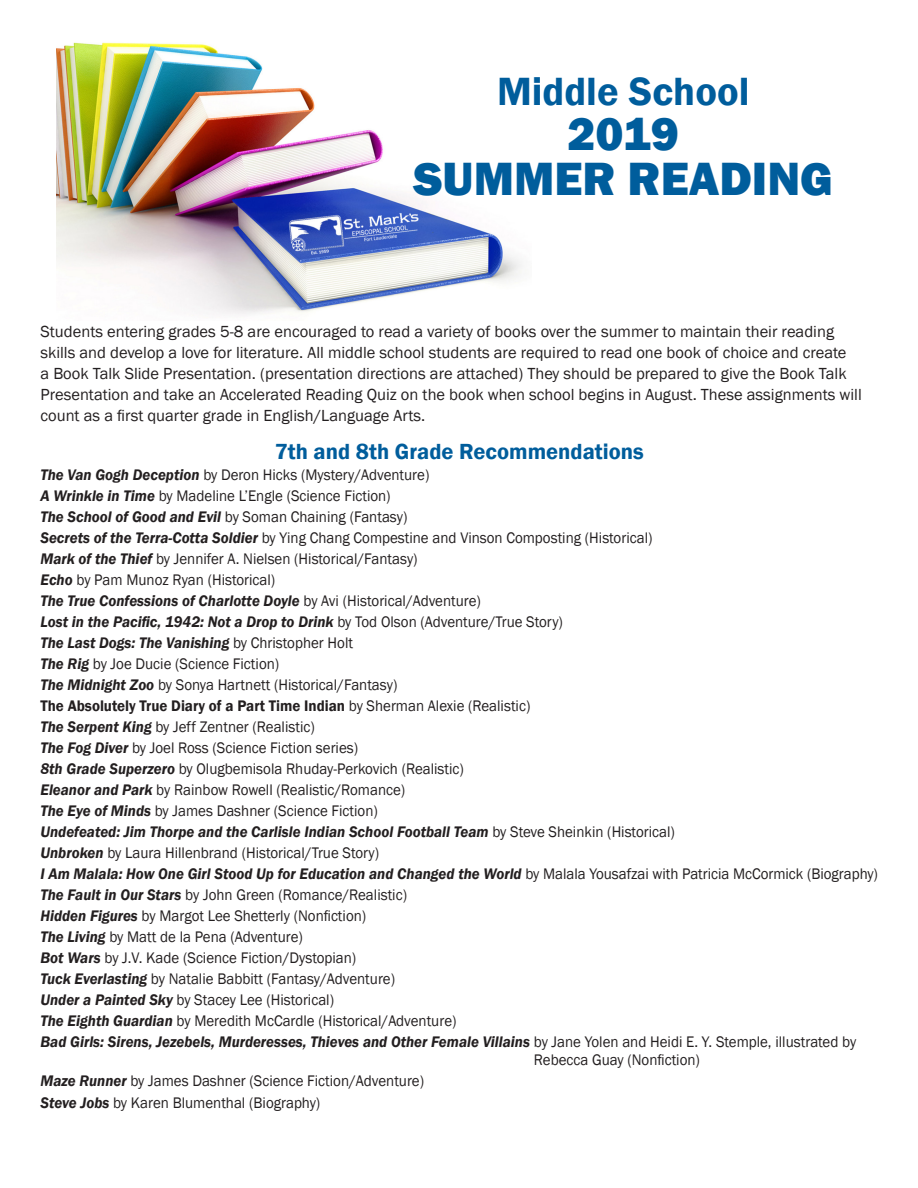
<style>
.page{position:relative;width:918px;height:1188px;background:#fff}
.page>*{position:absolute;margin:0;border:0;box-sizing:border-box;transform-origin:0 0}
.t1{font:800 48px "Franklin Gothic";color:#005d9c}
.t2{font:600 40.5px "Franklin Gothic";color:#005d9c}
.t3{font:600 22.5px "Franklin Gothic";color:#005d9c}
.t4{font:16.5px/21px "Franklin Gothic";color:#231f20}
.t5{font:15.75px "Franklin Gothic";color:#231f20;scale:.95 1}
.t6{font:italic 600 15.75px "Franklin Gothic";color:#231f20;scale:.95 1}
.t7{font:600 15.75px "Franklin Gothic";color:#231f20;scale:.95 1}
.s1{font-weight:600;font-style:italic}
.s2{font-weight:400;font-style:normal}
.s3{font-weight:400}
</style>
<div class="page">
<img style="left:56px;top:42px;width:466px;height:272px">
<p class="t2" style="left:497px;top:67px;width:254px">Middle School</p>
<p class="t1" style="left:567px;top:103px;width:113px">2019</p>
<p class="t1" style="left:413px;top:148px;width:421px">SUMMER READING</p>
<p class="t4" style="left:40px;top:322px;width:795px">Students entering grades 5-8 are encouraged to read a variety of books over the summer to maintain their reading</p>
<p class="t4" style="left:40px;top:343px;width:823px">skills and develop a love for literature. All middle school students are required to read one book of choice and create<br>a Book Talk Slide Presentation. (presentation directions are attached) They should be prepared to give the Book Talk Presentation and take an Accelerated Reading Quiz on the book when school begins in August. These assignments will count as a first quarter grade in English/Language Arts.</p>
<p class="t3" style="left:275px;top:437px;width:371px">7th and 8th Grade Recommendations</p>
<p class="t5" style="left:40px;top:465px;width:411px"><span class="s1">The Van Gogh Deception</span> by Deron Hicks (Mystery/Adventure)</p>
<p class="t5" style="left:40px;top:486px;width:370px"><span class="s1">A Wrinkle in Time</span> by Madeline L’Engle (Science Fiction)</p>
<p class="t5" style="left:40px;top:507px;width:388px"><span class="s1">The School of Good and Evil</span> by Soman Chaining (Fantasy)</p>
<p class="t5" style="left:40px;top:528px;width:646px"><span class="s1">Secrets of the Terra-Cotta Soldier</span> by Ying Chang Compestine and Vinson Composting (Historical)</p>
<p class="t5" style="left:40px;top:549px;width:398px"><span class="s1">Mark of the Thief</span> by Jennifer A. Nielsen (Historical/Fantasy)</p>
<p class="t5" style="left:40px;top:570px;width:249px"><span class="s1">Echo</span> by Pam Munoz Ryan (Historical)</p>
<p class="t6" style="left:40px;top:590px;width:465px">The True Confessions of Charlotte Doyle <span class="s2">by Avi (Historical/Adventure)</span></p>
<p class="t6" style="left:40px;top:611px;width:551px">Lost in the Pacific, 1942: Not a Drop to Drink <span class="s2">by Tod Olson (Adventure/True Story)</span></p>
<p class="t6" style="left:40px;top:632px;width:331px">The Last Dogs: The Vanishing <span class="s2">by Christopher Holt</span></p>
<p class="t5" style="left:40px;top:654px;width:253px"><span class="s1">The Rig</span> by Joe Ducie (Science Fiction)</p>
<p class="t5" style="left:40px;top:675px;width:377px"><span class="s1">The Midnight Zoo</span> by Sonya Hartnett (Historical/Fantasy)</p>
<p class="t7" style="left:40px;top:696px;width:517px">The Absolutely True Diary of a Part Time Indian <span class="s3">by Sherman Alexie (Realistic)</span></p>
<p class="t5" style="left:40px;top:717px;width:290px"><span class="s1">The Serpent King</span> by Jeff Zentner (Realistic)</p>
<p class="t5" style="left:40px;top:738px;width:336px"><span class="s1">The Fog Diver</span> by Joel Ross (Science Fiction series)</p>
<p class="t5" style="left:40px;top:759px;width:447px"><span class="s1">8th Grade Superzero</span> by Olugbemisola Rhuday-Perkovich (Realistic)</p>
<p class="t5" style="left:40px;top:780px;width:385px"><span class="s1">Eleanor and Park</span> by Rainbow Rowell (Realistic/Romance)</p>
<p class="t5" style="left:40px;top:801px;width:357px"><span class="s1">The Eye of Minds</span> by James Dashner (Science Fiction)</p>
<p class="t6" style="left:40px;top:821px;width:669px">Undefeated: Jim Thorpe and the Carlisle Indian School Football Team <span class="s2">by Steve Sheinkin (Historical)</span></p>
<p class="t5" style="left:40px;top:843px;width:358px"><span class="s1">Unbroken</span> by Laura Hillenbrand (Historical/True Story)</p>
<p class="t6" style="left:40px;top:863px;width:883px">I Am Malala: How One Girl Stood Up for Education and Changed the World <span class="s2">by Malala Yousafzai with Patricia McCormick (Biography)</span></p>
<p class="t5" style="left:40px;top:885px;width:387px"><span class="s1">The Fault in Our Stars</span> by John Green (Romance/Realistic)</p>
<p class="t5" style="left:40px;top:906px;width:344px"><span class="s1">Hidden Figures</span> by Margot Lee Shetterly (Nonfiction)</p>
<p class="t5" style="left:40px;top:927px;width:278px"><span class="s1">The Living</span> by Matt de la Pena (Adventure)</p>
<p class="t5" style="left:40px;top:948px;width:334px"><span class="s1">Bot Wars</span> by J.V. Kade (Science Fiction/Dystopian)</p>
<p class="t5" style="left:40px;top:969px;width:375px"><span class="s1">Tuck Everlasting</span> by Natalie Babbitt (Fantasy/Adventure)</p>
<p class="t5" style="left:40px;top:990px;width:311px"><span class="s1">Under a Painted Sky</span> by Stacey Lee (Historical)</p>
<p class="t5" style="left:40px;top:1011px;width:439px"><span class="s1">The Eighth Guardian</span> by Meredith McCardle (Historical/Adventure)</p>
<p class="t6" style="left:40px;top:1031px;width:860px">Bad Girls: Sirens, Jezebels, Murderesses, Thieves and Other Female Villains <span class="s2">by Jane Yolen and Heidi E. Y. Stemple, illustrated by</span></p>
<p class="t5" style="left:534px;top:1050px;width:176px">Rebecca Guay (Nonfiction)</p>
<p class="t5" style="left:40px;top:1071px;width:405px"><span class="s1">Maze Runner</span> by James Dashner (Science Fiction/Adventure)</p>
<p class="t5" style="left:40px;top:1093px;width:296px"><span class="s1">Steve Jobs</span> by Karen Blumenthal (Biography)</p>
</div>
